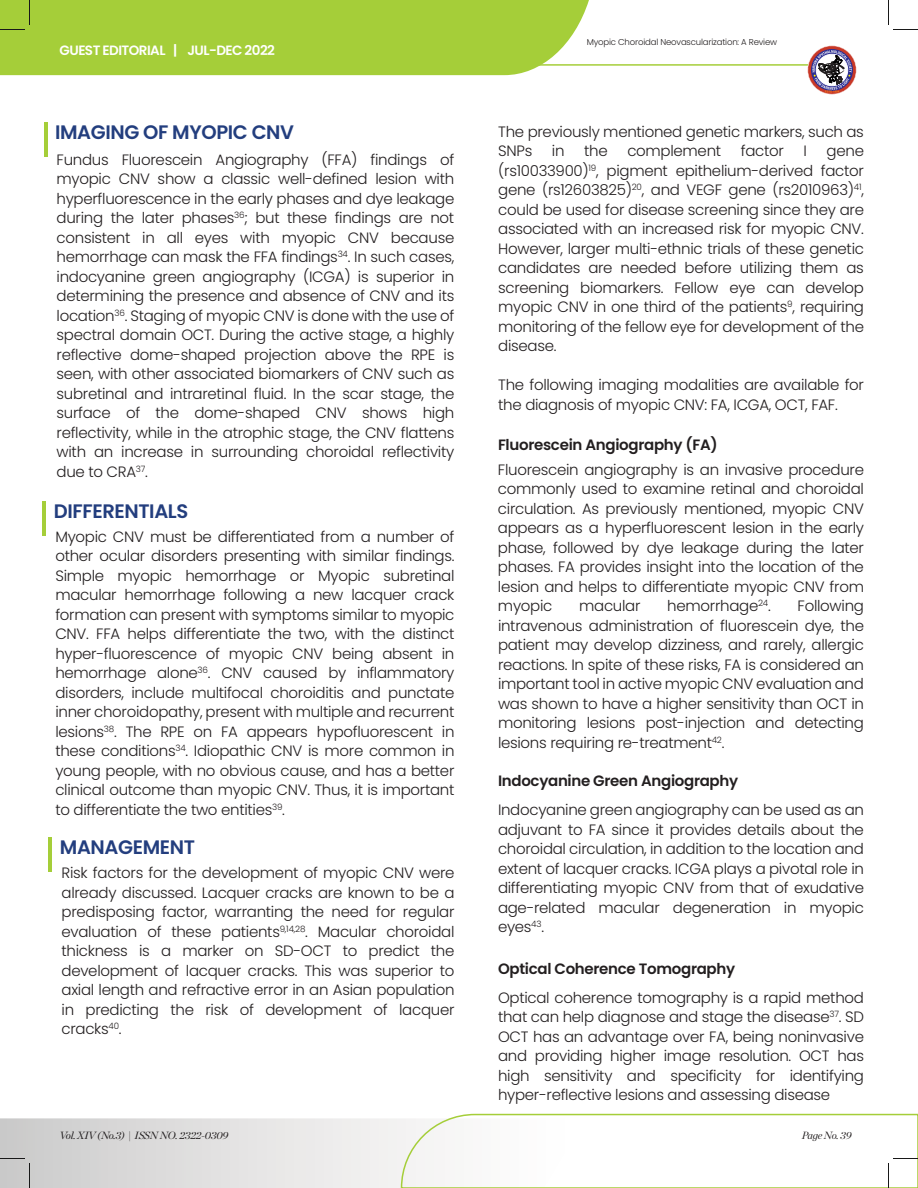
<style>
.page{position:relative;width:918px;height:1188px;background:#fff}
.page>*{position:absolute;margin:0;border:0;box-sizing:border-box;transform-origin:0 0}
.t1{font:600 19.5px "Poppins";letter-spacing:-.02em;color:#233e7e}
.t2{font:300 15px/19.5px "Poppins";letter-spacing:-.02em;color:#231f20;text-align:justify}
.t3{font:600 15px "Poppins";letter-spacing:-.02em;color:#231f20}
.t4{font:600 13.5px "Poppins";letter-spacing:-.04em;color:#fff}
.t5{font:italic 10.5px "Chronicle Display";letter-spacing:-.02em;color:#231f20}
.t6{font:300 8.55px "Poppins";letter-spacing:-.02em;color:#231f20}
</style>
<div class="page">
<hr style="left:44px;top:123px;width:3px;height:34px;background:#a5ce39">
<hr style="left:43px;top:501px;width:3px;height:34px;background:#a5ce39">
<hr style="left:527px;top:64px;width:282px;height:2px;background:#a5ce39">
<div style="left:0;top:0;width:589px;height:75px;background:#a5ce39"></div>
<svg style="left:808px;top:46px;width:48px;height:48px"></svg>
<div style="left:808px;top:46px;width:48px;height:48px;border:1px dashed #fff;border-radius:50%"></div>
<svg style="left:811px;top:49px;width:42px;height:42px"></svg>
<svg style="left:812px;top:50px;width:40px;height:42px"></svg>
<svg style="left:30px;top:0;width:1px;height:24px"></svg>
<svg style="left:0;top:30px;width:24px;height:1px"></svg>
<svg style="left:888px;top:0;width:1px;height:24px"></svg>
<svg style="left:0;top:1113px;width:918px;height:75px"></svg>
<hr style="left:49px;top:837px;width:3px;height:34px;background:#a5ce39">
<p class="t4" style="left:60px;top:43px;width:217px">GUEST EDITORIAL | JUL-DEC 2022</p>
<p class="t6" style="left:587px;top:37px;width:192px">Myopic Choroidal Neovascularization: A Review</p>
<h1 class="t1" style="left:55px;top:121px;width:241px">IMAGING OF MYOPIC CNV</h1>
<p class="t2" style="left:498px;top:122px;width:367px">The previously mentioned genetic markers, such as<br>SNPs</p>
<p class="t2" style="left:552px;top:141px;width:14px">in</p>
<p class="t2" style="left:584px;top:141px;width:25px">the</p>
<p class="t2" style="left:627px;top:141px;width:95px">complement</p>
<p class="t2" style="left:741px;top:141px;width:45px">factor</p>
<p class="t2" style="left:804px;top:141px;width:5px">I</p>
<p class="t2" style="left:498px;top:141px;width:367px;text-indent:328px">gene (rs10033900)<sup>19</sup>, pigment epithelium-derived factor gene (rs12603825)<sup>20</sup>, and VEGF gene (rs2010963)<sup>41</sup>, could be used for disease screening since they are associated with an increased risk for myopic CNV.<br>However, larger multi-ethnic trials of these genetic candidates are needed before utilizing them as screening biomarkers. Fellow eye can develop myopic CNV in one third of the patients<sup>9</sup>, requiring monitoring of the fellow eye for development of the disease.</p>
<p class="t2" style="left:498px;top:375px;width:367px">The following imaging modalities are available for the diagnosis of myopic CNV: FA, ICGA, OCT, FAF.</p>
<p class="t2" style="left:57px;top:150px;width:399px">Fundus Fluorescein Angiography (FFA) findings of myopic CNV show a classic well-defined lesion with hyperfluorescence in the early phases and dye leakage during the later phases<sup>36</sup>; but these findings are not consistent in all eyes with myopic CNV because hemorrhage can mask the FFA findings<sup>34</sup>. In such cases, indocyanine green angiography (ICGA) is superior in determining the presence and absence of CNV and its location<sup>36</sup>. Staging of myopic CNV is done with the use of spectral domain OCT. During the active stage, a highly reflective dome-shaped projection above the RPE is seen, with other associated biomarkers of CNV such as subretinal and intraretinal fluid. In the scar stage, the surface of the dome-shaped CNV shows high reflectivity, while in the atrophic stage, the CNV flattens with an increase in surrounding choroidal reflectivity due to CRA<sup>37</sup>.</p>
<p class="t3" style="left:498px;top:436px;width:221px">Fluorescein Angiography (FA)</p>
<p class="t2" style="left:498px;top:460px;width:368px">Fluorescein angiography is an invasive procedure commonly used to examine retinal and choroidal circulation. As previously mentioned, myopic CNV appears as a hyperfluorescent lesion in the early phase, followed by dye leakage during the later phases. FA provides insight into the location of the lesion and helps to differentiate myopic CNV from myopic</p>
<h1 class="t1" style="left:54px;top:500px;width:136px">DIFFERENTIALS</h1>
<p class="t2" style="left:55px;top:527px;width:401px">Myopic CNV must be differentiated from a number of other ocular disorders presenting with similar findings.<br>Simple myopic hemorrhage or Myopic subretinal macular hemorrhage following a new lacquer crack formation can present with symptoms similar to myopic CNV. FFA helps differentiate the two, with the distinct hyper-fluorescence of myopic CNV being absent in hemorrhage alone<sup>36</sup>. CNV caused by inflammatory disorders, include multifocal choroiditis and punctate inner choroidopathy, present with multiple and recurrent lesions<sup>38</sup>. The RPE on FA appears hypofluorescent in these conditions<sup>34</sup>. Idiopathic CNV is more common in young people, with no obvious cause, and has a better clinical outcome than myopic CNV. Thus, it is important to differentiate the two entities<sup>39</sup>.</p>
<p class="t2" style="left:579px;top:596px;width:63px">macular</p>
<p class="t2" style="left:667px;top:596px;width:105px">hemorrhage<sup>24</sup>.</p>
<p class="t2" style="left:498px;top:596px;width:368px;text-indent:300px">Following intravenous administration of fluorescein dye, the patient may develop dizziness, and rarely, allergic reactions. In spite of these risks, FA is considered an important tool in active myopic CNV evaluation and was shown to have a higher sensitivity than OCT in monitoring lesions post-injection and detecting lesions requiring re-treatment<sup>42</sup>.</p>
<p class="t3" style="left:498px;top:772px;width:242px">Indocyanine Green Angiography</p>
<p class="t2" style="left:498px;top:800px;width:368px">Indocyanine green angiography can be used as an adjuvant to FA since it provides details about the choroidal circulation, in addition to the location and extent of lacquer cracks. ICGA plays a pivotal role in differentiating myopic CNV from that of exudative age-related macular degeneration in myopic eyes<sup>43</sup>.</p>
<h1 class="t1" style="left:60px;top:836px;width:137px">MANAGEMENT</h1>
<p class="t2" style="left:62px;top:863px;width:394px">Risk factors for the development of myopic CNV were already discussed. Lacquer cracks are known to be a predisposing factor, warranting the need for regular evaluation of these patients<sup>9,14,28</sup>. Macular choroidal thickness is a marker on SD-OCT to predict the development of lacquer cracks. This was superior to axial length and refractive error in an Asian population in predicting the risk of development of lacquer cracks<sup>40</sup>.</p>
<p class="t3" style="left:498px;top:960px;width:239px">Optical Coherence Tomography</p>
<p class="t2" style="left:498px;top:988px;width:368px">Optical coherence tomography is a rapid method that can help diagnose and stage the disease<sup>37</sup>. SD OCT has an advantage over FA, being noninvasive and providing higher image resolution. OCT has high sensitivity and specificity for identifying hyper-reflective lesions and assessing disease</p>
<p class="t5" style="left:60px;top:1127px;width:170px">Vol. XIV (No.3) | ISSN NO. 2322-0309</p>
<p class="t5" style="left:802px;top:1127px;width:51px">Page No. 39</p>
</div>
